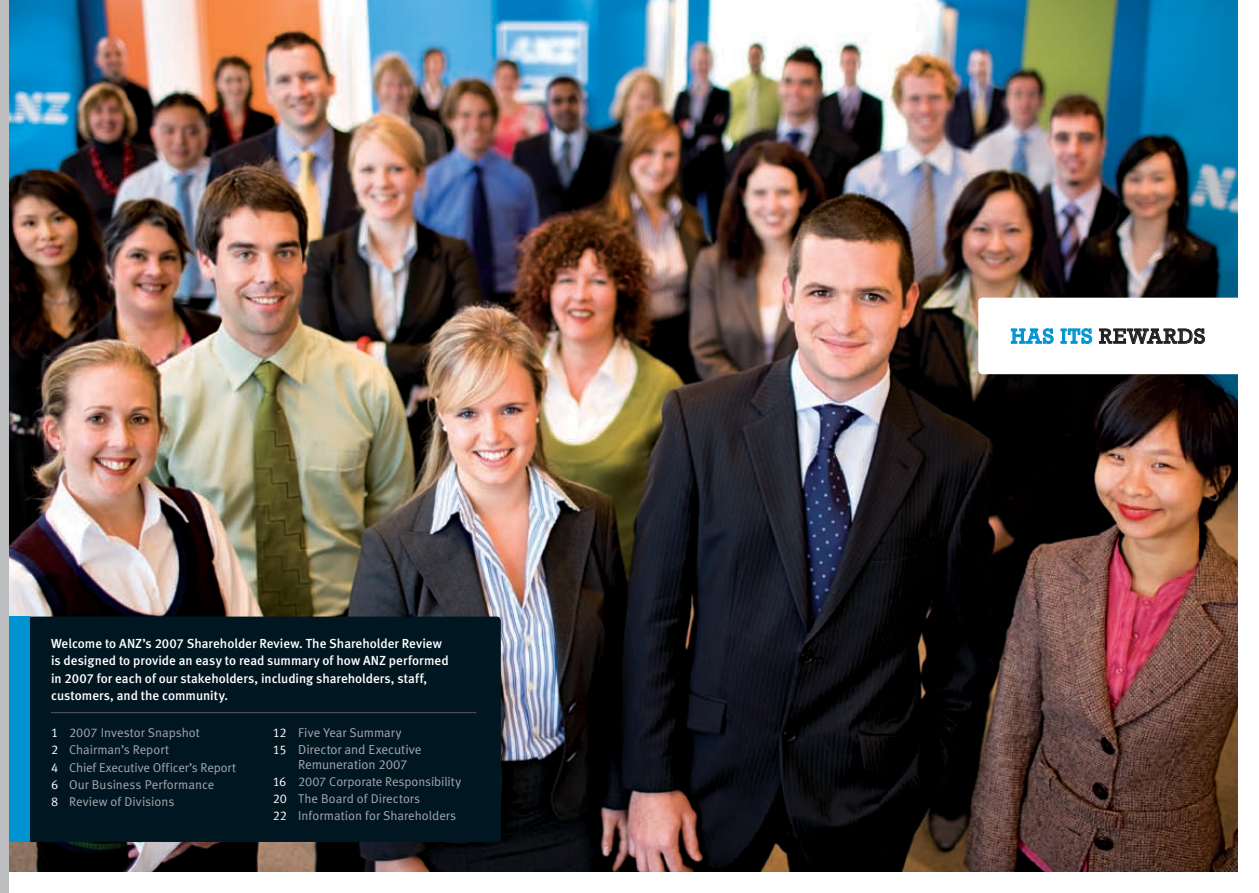
<style>
.page{position:relative;width:1259px;height:893px;background:#fff}
.page>*{position:absolute;margin:0;border:0;box-sizing:border-box;transform-origin:0 0}
.t1{font:21px "Rockwell";letter-spacing:.055em;color:#231f20}
.t2{font:13.2px/17.2px "Meta Medium LF";color:#fff}
.t3{font:13.2px/15px "Meta Normal LF";letter-spacing:-.01em;color:#a7a9ac}
.t4{font:12.75px/17.1px "Meta Normal LF";color:#a7a9ac}
.s1{color:#fff}
.s2{font-size:12.75px;color:#fff}
.s3{color:#0093d1}
</style>
<div class="page">
<img style="left:9px;top:0;width:1228px;height:872px">
<div style="left:978px;top:298px;width:281px;height:76px;background:#fff;border-radius:4px"></div>
<svg style="left:1011px;top:329px;width:42px;height:15px"></svg>
<svg style="left:1060px;top:329px;width:32px;height:15px"></svg>
<svg style="left:1099px;top:329px;width:105px;height:15px"></svg>
<div style="left:9px;top:617px;width:492px;height:225px;background:#001722;border-radius:4px"></div>
<div style="left:9px;top:617px;width:21px;height:225px;background:#0093d1"></div>
<hr style="left:51px;top:712px;width:425px;height:1px;background:#58595b">
<div style="left:0;top:0;width:9px;height:893px;background:#bcbec0"></div>
<p class="t2" style="left:51px;top:635px;width:399px">Welcome to ANZ’s 2007 Shareholder Review. The Shareholder Review is designed to provide an easy to read summary of how ANZ performed in 2007 for each of our stakeholders, including shareholders, staff, customers, and the community.</p>
<p class="t4" style="left:51px;top:724px;width:187px"><span class="s1">1</span> 2007 Investor Snapshot<br><span class="s1">2</span> Chairman’s Report<br><span class="s1">4</span> Chief Executive Officer’s Report<br><span class="s1">6</span> Our Business Performance<br><span class="s1">8</span> Review of Divisions</p>
<p class="t4" style="left:273px;top:724px;width:130px"><span class="s1">12</span> Five Year Summary</p>
<p class="t3" style="left:298px;top:741px;width:125px;text-indent:-26px"><span class="s2">15</span> Director and Executive<br>Remuneration 2007</p>
<p class="t4" style="left:273px;top:773px;width:190px"><span class="s1">16</span> 2007 Corporate Responsibility<br><span class="s1">20</span> The Board of Directors<br><span class="s1">22</span> Information for Shareholders</p>
<h1 class="t1" style="left:1010px;top:324px;width:196px"><span class="s3">HAS ITS</span> REWARDS</h1>
</div>
